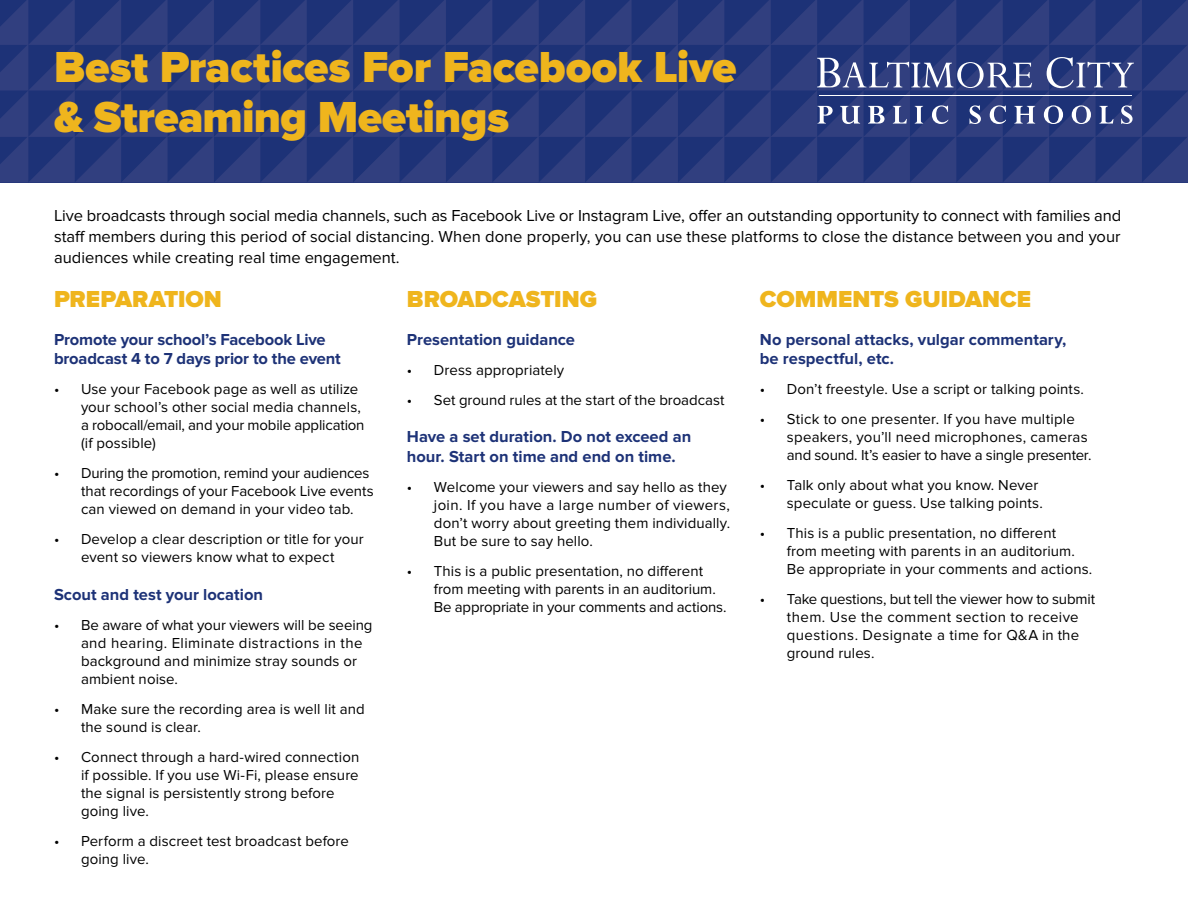
<style>
.page{position:relative;width:1188px;height:918px;background:#fff}
.page>*{position:absolute;margin:0;border:0;box-sizing:border-box;transform-origin:0 0}
.t1{font:900 45px/49.5px "Proxima Nova";letter-spacing:-.01em;color:#efb51d}
.t2{font:900 24px "Proxima Nova";color:#efb51d}
.t3{font:16.5px/21px "Proxima Nova";color:#000;text-align:justify}
.t4{font:700 16.5px/19.8px "Proxima Nova";color:#1d3277}
.t5{font:15px/18px "Proxima Nova";letter-spacing:.005em;color:#000}
</style>
<div class="page">
<svg style="left:0;top:0;width:1188px;height:183px;background:#2a3b7c"></svg>
<hr style="left:819px;top:96px;width:313px;height:1px;background:#fff">
<h1 class="t1" style="left:54px;top:44px;width:684px">Best Practices For Facebook Live &amp; Streaming Meetings</h1>
<p class="t3" style="left:54px;top:205px;width:1069px">Live broadcasts through social media channels, such as Facebook Live or Instagram Live, offer an outstanding opportunity to connect with families and staff members during this period of social distancing. When done properly, you can use these platforms to close the distance between you and your audiences while creating real time engagement.</p>
<h2 class="t2" style="left:54px;top:285px;width:169px">PREPARATION</h2>
<p class="t4" style="left:54px;top:330px;width:288px">Promote your school’s Facebook Live broadcast 4 to 7 days prior to the event</p>
<p class="t5" style="left:81px;top:381px;width:285px;text-indent:-27px">• Use your Facebook page as well as utilize your school’s other social media channels, a robocall/email, and your mobile application (if possible)</p>
<p class="t5" style="left:81px;top:465px;width:294px;text-indent:-27px">• During the promotion, remind your audiences that recordings of your Facebook Live events can viewed on demand in your video tab.</p>
<p class="t5" style="left:54px;top:531px;width:311px;text-align:center">• Develop a clear description or title for your event so viewers know what to expect</p>
<p class="t4" style="left:54px;top:585px;width:211px">Scout and test your location</p>
<p class="t5" style="left:81px;top:616px;width:293px;text-indent:-27px">• Be aware of what your viewers will be seeing and hearing. Eliminate distractions in the background and minimize stray sounds or ambient noise.</p>
<p class="t5" style="left:81px;top:700px;width:285px;text-indent:-27px">• Make sure the recording area is well lit and the sound is clear.</p>
<p class="t5" style="left:81px;top:748px;width:280px;text-indent:-27px">• Connect through a hard-wired connection if possible. If you use Wi-Fi, please ensure the signal is persistently strong before going live.</p>
<p class="t5" style="left:81px;top:832px;width:270px;text-indent:-27px">• Perform a discreet test broadcast before going live.</p>
<h2 class="t2" style="left:407px;top:285px;width:192px">BROADCASTING</h2>
<p class="t4" style="left:407px;top:330px;width:170px">Presentation guidance</p>
<p class="t5" style="left:407px;top:361px;width:159px">• Dress appropriately</p>
<p class="t5" style="left:407px;top:391px;width:319px">• Set ground rules at the start of the broadcast</p>
<p class="t4" style="left:407px;top:427px;width:286px">Have a set duration. Do not exceed an hour. Start on time and end on time.</p>
<p class="t5" style="left:434px;top:478px;width:298px;text-indent:-27px">• Welcome your viewers and say hello as they join. If you have a large number of viewers, don’t worry about greeting them individually.<br>But be sure to say hello.</p>
<p class="t5" style="left:434px;top:562px;width:294px;text-indent:-27px">• This is a public presentation, no different from meeting with parents in an auditorium.<br>Be appropriate in your comments and actions.</p>
<h2 class="t2" style="left:760px;top:285px;width:273px">COMMENTS GUIDANCE</h2>
<p class="t4" style="left:760px;top:330px;width:308px">No personal attacks, vulgar commentary, be respectful, etc.</p>
<p class="t5" style="left:760px;top:381px;width:326px">• Don’t freestyle. Use a script or talking points.</p>
<p class="t5" style="left:787px;top:411px;width:306px;text-indent:-27px">• Stick to one presenter. If you have multiple speakers, you’ll need microphones, cameras and sound. It’s easier to have a single presenter.</p>
<p class="t5" style="left:787px;top:477px;width:258px;text-indent:-27px">• Talk only about what you know. Never speculate or guess. Use talking points.</p>
<p class="t5" style="left:787px;top:525px;width:307px;text-indent:-27px">• This is a public presentation, no different<br>from meeting with parents in an auditorium.<br>Be appropriate in your comments and actions.</p>
<p class="t5" style="left:787px;top:591px;width:310px;text-indent:-27px">• Take questions, but tell the viewer how to submit them. Use the comment section to receive questions. Designate a time for Q&amp;A in the ground rules.</p>
</div>
